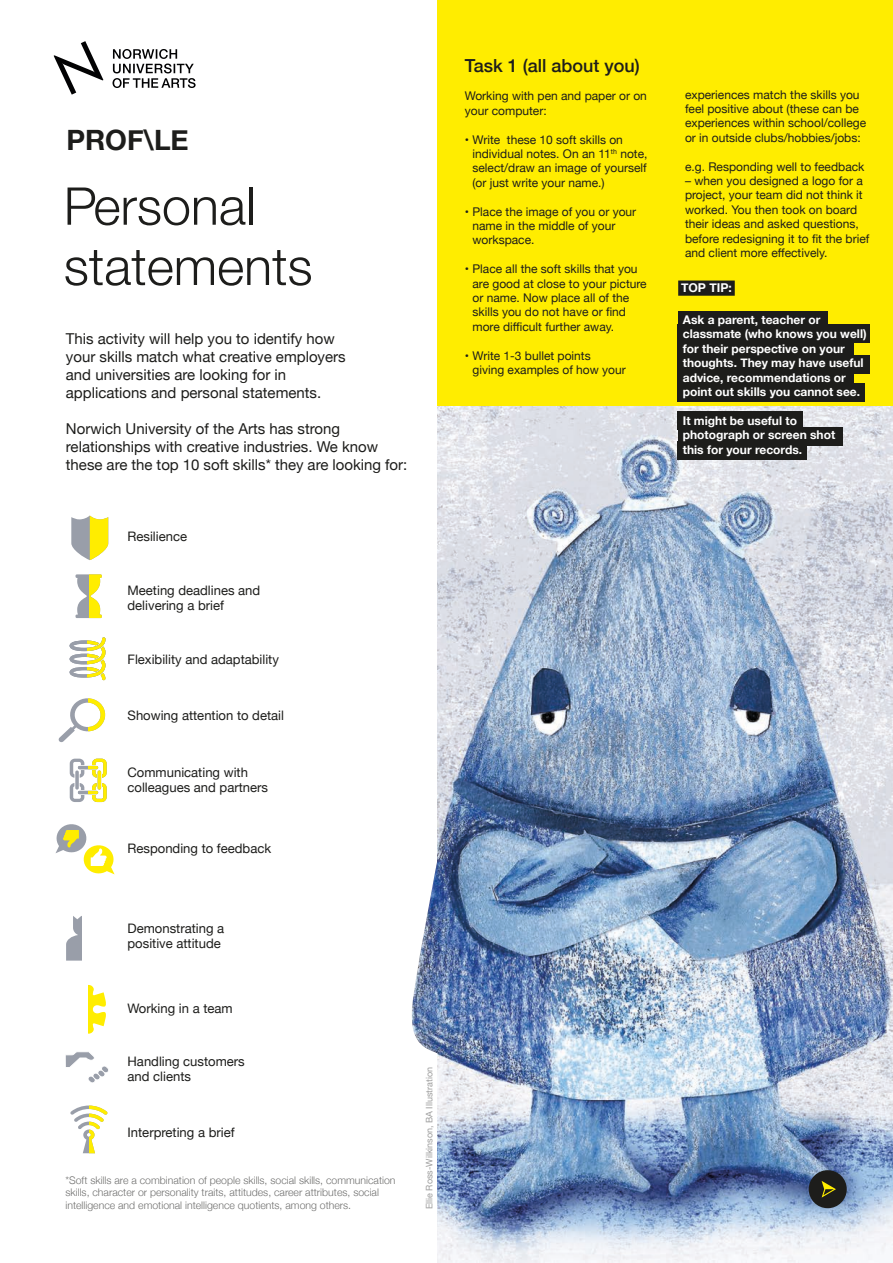
<style>
.page{position:relative;width:893px;height:1263px;background:#fff}
.page>*{position:absolute;margin:0;border:0;box-sizing:border-box;transform-origin:0 0}
.t1{font:300 52.05px/60.3px "Helvetica Neue";color:#1d1d1b}
.t2{font:700 28.05px "Helvetica Neue";color:#1d1d1b}
.t3{font:500 18px "Helvetica Neue";color:#1d1d1b}
.t4{font:15px/18px "Helvetica Neue";color:#1d1d1b}
.t5{font:13.05px/15.3px "Helvetica Neue";color:#1d1d1b}
.t6{font:700 12.15px "Helvetica Neue";color:#fff}
.t7{font:12px/14.4px "Helvetica Neue";color:#1d1d1b}
.t8{font:700 12px/14.4px "Helvetica Neue";color:#fff}
.t9{font:300 10.5px/12.6px "Helvetica Neue";color:#70706f}
.t10{font:9px "Helvetica Neue";color:#9d9d9d}
</style>
<div class="page">
<img style="left:438px;top:405px;width:455px;height:858px">
<div style="left:438px;top:0;width:455px;height:405px;background:#ffed00"></div>
<div style="left:677px;top:311px;width:150px;height:19px;background:#1d1d1b"></div>
<div style="left:677px;top:324px;width:193px;height:19px;background:#1d1d1b"></div>
<div style="left:677px;top:340px;width:177px;height:19px;background:#1d1d1b"></div>
<div style="left:677px;top:355px;width:193px;height:18px;background:#1d1d1b"></div>
<div style="left:677px;top:369px;width:177px;height:19px;background:#1d1d1b"></div>
<div style="left:677px;top:383px;width:188px;height:19px;background:#1d1d1b"></div>
<div style="left:677px;top:411px;width:126px;height:19px;background:#1d1d1b"></div>
<div style="left:677px;top:427px;width:165px;height:19px;background:#1d1d1b"></div>
<div style="left:677px;top:441px;width:130px;height:19px;background:#1d1d1b"></div>
<svg style="left:54px;top:41px;width:49px;height:54px"></svg>
<svg style="left:113px;top:49px;width:83px;height:39px"></svg>
<svg style="left:71px;top:515px;width:37px;height:45px"></svg>
<svg style="left:76px;top:574px;width:13px;height:44px"></svg>
<svg style="left:89px;top:574px;width:13px;height:44px"></svg>
<svg style="left:70px;top:637px;width:36px;height:43px"></svg>
<svg style="left:88px;top:646px;width:18px;height:18px"></svg>
<svg style="left:58px;top:698px;width:30px;height:44px"></svg>
<svg style="left:88px;top:698px;width:18px;height:34px"></svg>
<svg style="left:70px;top:759px;width:37px;height:43px"></svg>
<svg style="left:56px;top:824px;width:59px;height:51px"></svg>
<svg style="left:66px;top:916px;width:15px;height:45px"></svg>
<svg style="left:89px;top:985px;width:17px;height:49px"></svg>
<svg style="left:65px;top:1052px;width:43px;height:31px"></svg>
<svg style="left:70px;top:1105px;width:19px;height:48px"></svg>
<svg style="left:89px;top:1105px;width:18px;height:48px"></svg>
<div style="left:678px;top:281px;width:57px;height:15px;background:#1d1d1b"></div>
<img style="left:411px;top:858px;width:73px;height:195px">
<div style="left:809px;top:1170px;width:38px;height:38px;background:#1d1d1b;border-radius:50%"></div>
<svg style="left:822px;top:1181px;width:14px;height:16px"></svg>
<p class="t2" style="left:66px;top:118px;width:124px">PROF\LE</p>
<h1 class="t1" style="left:64px;top:172px;width:250px">Personal statements</h1>
<p class="t4" style="left:66px;top:330px;width:281px">This activity will help you to identify how your skills match what creative employers and universities are looking for in applications and personal statements.</p>
<p class="t4" style="left:66px;top:420px;width:343px">Norwich University of the Arts has strong relationships with creative industries. We know these are the top 10 soft skills* they are looking for:</p>
<p class="t5" style="left:128px;top:529px;width:61px">Resilience</p>
<p class="t5" style="left:128px;top:583px;width:134px">Meeting deadlines and delivering a brief</p>
<p class="t5" style="left:128px;top:652px;width:153px">Flexibility and adaptability</p>
<p class="t5" style="left:128px;top:708px;width:158px">Showing attention to detail</p>
<p class="t5" style="left:128px;top:766px;width:142px">Communicating with colleagues and partners</p>
<p class="t5" style="left:128px;top:841px;width:145px">Responding to feedback</p>
<p class="t5" style="left:128px;top:921px;width:98px">Demonstrating a positive attitude</p>
<p class="t5" style="left:128px;top:1002px;width:107px">Working in a team</p>
<p class="t5" style="left:128px;top:1054px;width:119px">Handling customers and clients</p>
<p class="t5" style="left:128px;top:1125px;width:109px">Interpreting a brief</p>
<p class="t9" style="left:65px;top:1173px;width:332px">*Soft skills are a combination of people skills, social skills, communication skills, character or personality traits, attitudes, career attributes, social intelligence and emotional intelligence quotients, among others.</p>
<p class="t10" style="left:423px;top:1209px;width:144px;rotate:-90deg">Ellie Ross-Wilkinson, BA Illustration</p>
<h2 class="t3" style="left:465px;top:51px;width:176px">Task 1 (all about you)</h2>
<p class="t7" style="left:465px;top:90px;width:184px">Working with pen and paper or on your computer:</p>
<p class="t7" style="left:472px;top:133px;width:176px;text-indent:-8px">• Write these 10 soft skills on individual notes. On an 11<sup>th</sup> note, select/draw an image of yourself (or just write your name.)</p>
<p class="t7" style="left:465px;top:205px;width:173px">• Place the image of you or your</p>
<p class="t7" style="left:472px;top:219px;width:144px">name in the middle of your</p>
<p class="t7" style="left:472px;top:234px;width:63px">workspace.</p>
<p class="t7" style="left:472px;top:262px;width:176px;text-indent:-8px">• Place all the soft skills that you are good at close to your picture or name. Now place all of the skills you do not have or find more difficult further away.</p>
<p class="t7" style="left:465px;top:349px;width:127px">• Write 1-3 bullet points</p>
<p class="t7" style="left:472px;top:363px;width:155px">giving examples of how your</p>
<p class="t7" style="left:685px;top:88px;width:183px">experiences match the skills you feel positive about (these can be experiences within school/college or in outside clubs/hobbies/jobs:</p>
<p class="t7" style="left:685px;top:160px;width:181px">e.g. Responding well to feedback</p>
<p class="t7" style="left:685px;top:174px;width:179px">– when you designed a logo for a project, your team did not think it worked. You then took on board their ideas and asked questions,</p>
<p class="t7" style="left:685px;top:232px;width:186px">before redesigning it to fit the brief and client more effectively.</p>
<h3 class="t6" style="left:681px;top:278px;width:52px">TOP TIP:</h3>
<p class="t8" style="left:683px;top:313px;width:185px">Ask a parent, teacher or classmate (who knows you well) for their perspective on your thoughts. They may have useful advice, recommendations or point out skills you cannot see.</p>
<p class="t8" style="left:683px;top:414px;width:154px">It might be useful to photograph or screen shot this for your records.</p>
</div>
